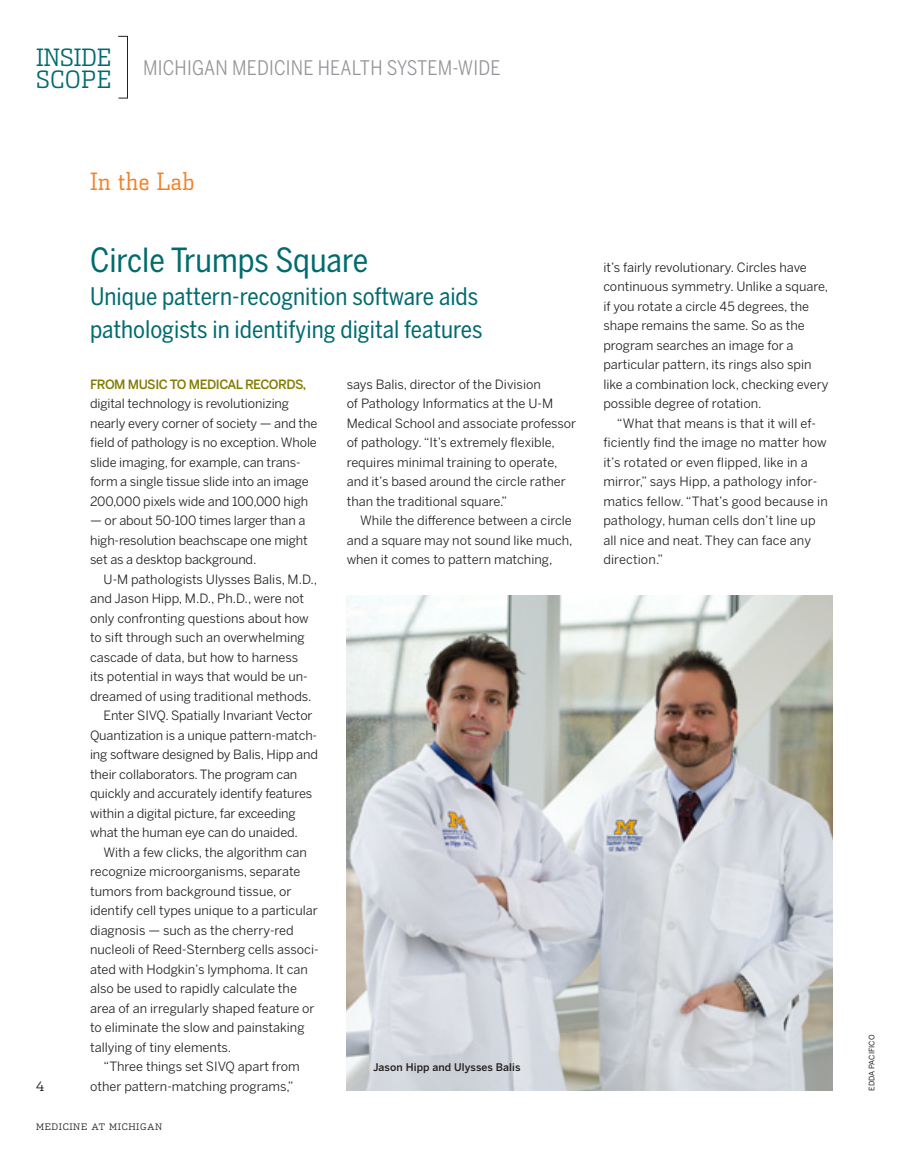
<style>
.page{position:relative;width:905px;height:1175px;background:#fff}
.page>*{position:absolute;margin:0;border:0;box-sizing:border-box;transform-origin:0 0}
.Bent__Headline__22_2{font:33px "Benton Sans Cond Regluar";color:#006b6e}
.Bent__Headline__22_2-2{font:24px "Benton Sans Cond Regluar";color:#006b6e}
.t1{font:300 24px/22px "Dispatch Cond";letter-spacing:.005em;color:#006b6e}
.t2{font:300 24px "Dispatch Cond";letter-spacing:.02em;color:#f48026}
.t3{font:19.95px "Benton Sans Cond";letter-spacing:.01em;color:#939598}
.Bent__Body__8_5_13{font:12.75px/19.5px "Benton Sans";color:#231f20}
.t4{font:300 12.75px "Dispatch";color:#231f20}
.Photo_Caption{font:500 10.5px "Benton Sans";letter-spacing:.01em;color:#231f20}
.t5{font:300 9px "Dispatch";letter-spacing:.07em;color:#231f20}
.t6{font:7.5px "Benton Sans Regluar";letter-spacing:.01em;color:#231f20}
.s1{font-weight:500;color:#827c00}
</style>
<div class="page">
<img style="left:346px;top:595px;width:486px;height:495px">
<div style="left:118px;top:36px;width:10px;height:62px;border:1px solid #231f20"></div>
<p class="t1" style="left:36px;top:47px;width:77px">INSIDE<br>SCOPE</p>
<p class="t3" style="left:143px;top:56px;width:359px">MICHIGAN MEDICINE HEALTH SYSTEM-WIDE</p>
<p class="t2" style="left:90px;top:167px;width:106px">In the Lab</p>
<p class="t4" style="left:36px;top:1078px;width:10px">4</p>
<p class="Bent__Headline__22_2" style="left:90px;top:241px;width:280px">Circle Trumps Square</p>
<p class="Bent__Headline__22_2-2" style="left:90px;top:282px;width:390px">Unique pattern-recognition software aids</p>
<p class="Bent__Headline__22_2-2" style="left:90px;top:315px;width:394px">pathologists in identifying digital features</p>
<p class="Bent__Body__8_5_13" style="left:90px;top:374px;width:229px"><span class="s1">FROM MUSIC TO MEDICAL RECORDS, </span>digital technology is revolutionizing nearly every corner of society — and the field of pathology is no exception. Whole slide imaging, for example, can trans&shy;form a single tissue slide into an image 200,000 pixels wide and 100,000 high</p>
<p class="Bent__Body__8_5_13" style="left:90px;top:511px;width:219px">— or about 50-100 times larger than a high-resolution beachscape one might set as a desktop background.</p>
<p class="Bent__Body__8_5_13" style="left:90px;top:569px;width:229px;text-indent:14px">U-M pathologists Ulysses Balis, M.D., and Jason Hipp, M.D., Ph.D., were not only confronting questions about how to sift through such an overwhelming cascade of data, but how to harness<br>its potential in ways that would be un&shy;dreamed of using traditional methods.</p>
<p class="Bent__Body__8_5_13" style="left:90px;top:706px;width:229px;text-indent:14px">Enter SIVQ. Spatially Invariant Vector Quantization is a unique pattern-match&shy;ing software designed by Balis, Hipp and their collaborators. The program can quickly and accurately identify features within a digital picture, far exceeding what the human eye can do unaided.</p>
<p class="Bent__Body__8_5_13" style="left:90px;top:842px;width:230px;text-indent:14px">With a few clicks, the algorithm can recognize microorganisms, separate tumors from background tissue, or identify cell types unique to a particular diagnosis — such as the cherry-red nucleoli of Reed-Sternberg cells associ&shy;ated with Hodgkin’s lymphoma. It can also be used to rapidly calculate the area of an irregularly shaped feature or to eliminate the slow and painstaking tallying of tiny elements.</p>
<p class="Bent__Body__8_5_13" style="left:90px;top:1057px;width:211px;text-indent:14px">“Three things set SIVQ apart from other pattern-matching programs,”</p>
<p class="Bent__Body__8_5_13" style="left:346px;top:374px;width:231px">says Balis, director of the Division<br>of Pathology Informatics at the U-M Medical School and associate professor of pathology. “It’s extremely flexible, requires minimal training to operate, and it’s based around the circle rather than the traditional square.”</p>
<p class="Bent__Body__8_5_13" style="left:346px;top:511px;width:227px;text-align:justify;text-indent:14px">While the difference between a circle and a square may not sound like much, when it comes to pattern matching,</p>
<p class="Photo_Caption" style="left:373px;top:1060px;width:149px">Jason Hipp and Ulysses Balis</p>
<p class="t5" style="left:36px;top:1121px;width:128px">MEDICINE AT MICHIGAN</p>
<p class="Bent__Body__8_5_13" style="left:603px;top:257px;width:226px">it’s fairly revolutionary. Circles have continuous symmetry. Unlike a square, if you rotate a circle 45 degrees, the shape remains the same. So as the program searches an image for a particular pattern, its rings also spin like a combination lock, checking every possible degree of rotation.</p>
<p class="Bent__Body__8_5_13" style="left:603px;top:413px;width:226px;text-indent:14px">“What that means is that it will ef&shy;ficiently find the image no matter how it’s rotated or even flipped, like in a mirror,” says Hipp, a pathology infor&shy;matics fellow. “That’s good because in pathology, human cells don’t line up all nice and neat. They can face any direction.”</p>
<p class="t6" style="left:867px;top:1090px;width:58px;rotate:-90deg">EDDA PACIFICO</p>
</div>
